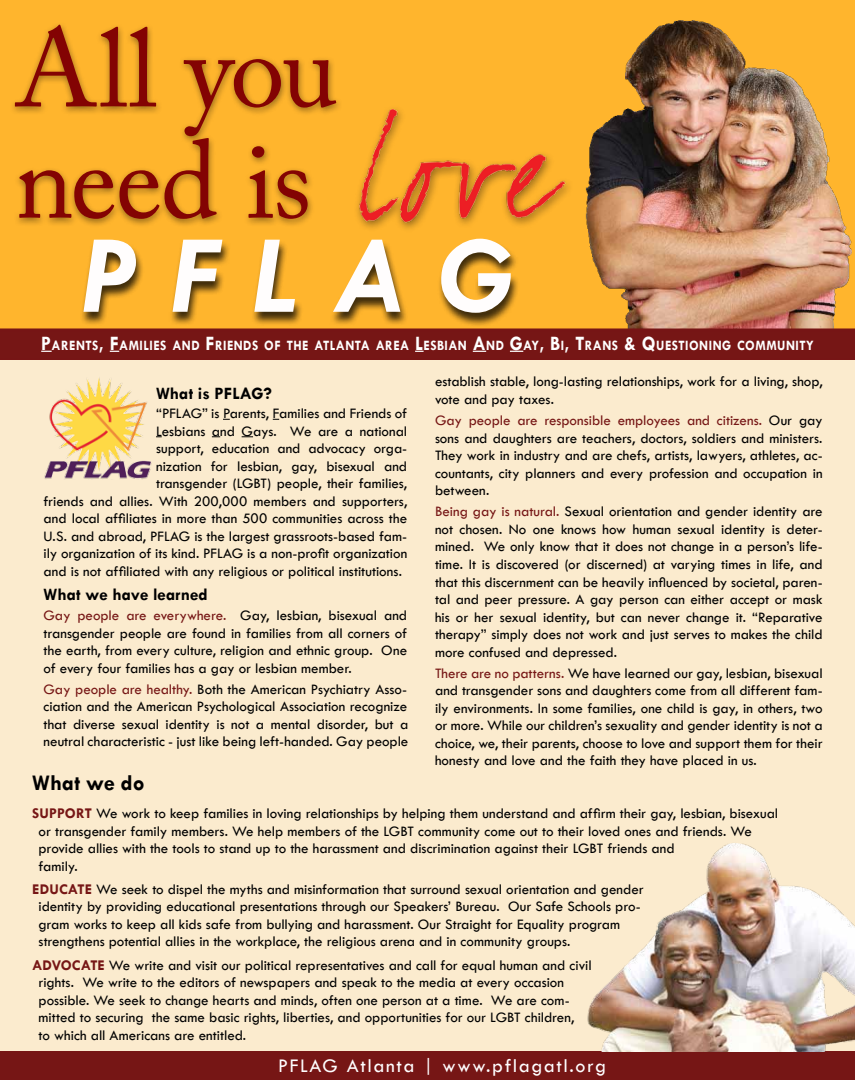
<style>
.page{position:relative;width:855px;height:1080px;background:#fbebce}
.page>*{position:absolute;margin:0;border:0;box-sizing:border-box;transform-origin:0 0}
.t1{font:italic 700 112.5px "Tw Cen";letter-spacing:.3em;color:#fffdfd}
.t2{font:110px/111.2px "Adobe Caslon Pro";letter-spacing:-.02em;color:#830303}
.t3{font:700 22.5px "Tw Cen";color:#000}
.t4{font:20px "Tw Cen";letter-spacing:.08em;color:#fffeff}
.t5{font:700 17.5px "Tw Cen";color:#000}
.t6{font:15px/17.5px "Tw Cen";letter-spacing:-.005em;color:#000;text-align:justify}
.t7{font:700 14.5px "Tw Cen";letter-spacing:.035em;color:#fff;scale:.91 1}
.s1{font-size:20.62px}
.s2{color:#761615}
.s3{font-weight:700;color:#761615}
</style>
<div class="page">
<div style="left:0;top:0;width:855px;height:328px;background:#ffb52d"></div>
<div style="left:0;top:1051px;width:855px;height:29px;background:#761615"></div>
<div style="left:10px;top:21px;width:334px;height:207px;background:#000;opacity:.43"></div>
<img style="left:338px;top:91px;width:239px;height:160px">
<img style="left:579px;top:13px;width:276px;height:315px">
<div style="left:0;top:328px;width:855px;height:32px;background:#761615"></div>
<div style="left:80px;top:239px;width:440px;height:88px;background:#000;opacity:.75"></div>
<img style="left:44px;top:378px;width:108px;height:101px">
<img style="left:587px;top:843px;width:268px;height:209px">
<h2 class="t2" style="left:15px;top:13px;width:324px">All you need is</h2>
<h1 class="t1" style="left:84px;top:209px;width:433px">PFLAG</h1>
<p class="t7" style="left:41px;top:336px;width:850px"><span class="s1">P</span>ARENTS<span class="s1">, F</span>AMILIES AND <span class="s1">F</span>RIENDS OF THE ATLANTA AREA <span class="s1">L</span>ESBIAN <span class="s1">A</span>ND <span class="s1">G</span>AY<span class="s1">, B</span>I<span class="s1">, T</span>RANS <span class="s1">&amp; Q</span>UESTIONING COMMUNITY</p>
<p class="t5" style="left:156px;top:383px;width:117px">What is PFLAG?</p>
<p class="t6" style="left:156px;top:405px;width:253px">“PFLAG” is Parents, Families and Friends of</p>
<p class="t6" style="left:156px;top:422px;width:253px">Lesbians and Gays. We are a national</p>
<p class="t6" style="left:156px;top:440px;width:253px">support, education and advocacy orga-</p>
<p class="t6" style="left:156px;top:457px;width:253px">nization for lesbian, gay, bisexual and</p>
<p class="t6" style="left:156px;top:475px;width:253px">transgender (LGBT) people, their families,</p>
<p class="t6" style="left:44px;top:492px;width:365px">friends and allies. With 200,000 members and supporters,</p>
<p class="t6" style="left:44px;top:510px;width:365px">and local affiliates in more than 500 communities across the</p>
<p class="t6" style="left:44px;top:527px;width:365px">U.S. and abroad, PFLAG is the largest grassroots-based fam-</p>
<p class="t6" style="left:44px;top:545px;width:365px">ily organization of its kind. PFLAG is a non-profit organization</p>
<p class="t6" style="left:44px;top:562px;width:360px">and is not affiliated with any religious or political institutions.</p>
<p class="t5" style="left:44px;top:584px;width:166px">What we have learned</p>
<p class="t6" style="left:44px;top:607px;width:365px"><span class="s2">Gay people are everywhere.</span> Gay, lesbian, bisexual and transgender people are found in families from all corners of the earth, from every culture, religion and ethnic group. One of every four families has a gay or lesbian member.</p>
<p class="t6" style="left:44px;top:680px;width:366px"><span class="s2">Gay people are healthy.</span> Both the American Psychiatry Asso&shy;ciation and the American Psychological Association recognize that diverse sexual identity is not a mental disorder, but a neutral characteristic - just like being left-handed. Gay people</p>
<p class="t6" style="left:435px;top:373px;width:389px">establish stable, long-lasting relationships, work for a living, shop, vote and pay taxes.</p>
<p class="t6" style="left:435px;top:412px;width:389px"><span class="s2">Gay people are responsible employees and citizens.</span> Our gay sons and daughters are teachers, doctors, soldiers and ministers.<br>They work in industry and are chefs, artists, lawyers, athletes, ac&shy;countants, city planners and every profession and occupation in between.</p>
<p class="t6" style="left:435px;top:503px;width:389px"><span class="s2">Being gay is natural.</span> Sexual orientation and gender identity are not chosen. No one knows how human sexual identity is deter&shy;mined. We only know that it does not change in a person’s life&shy;time. It is discovered (or discerned) at varying times in life, and that this discernment can be heavily influenced by societal, paren&shy;tal and peer pressure. A gay person can either accept or mask his or her sexual identity, but can never change it. “Reparative therapy” simply does not work and just serves to makes the child more confused and depressed.</p>
<p class="t6" style="left:435px;top:664px;width:389px"><span class="s2">There are no patterns.</span> We have learned our gay, lesbian, bisexual and transgender sons and daughters come from all different fam&shy;ily environments. In some families, one child is gay, in others, two or more. While our children’s sexuality and gender identity is not a choice, we, their parents, choose to love and support them for their honesty and love and the faith they have placed in us.</p>
<h3 class="t3" style="left:32px;top:769px;width:114px">What we do</h3>
<p class="t6" style="left:39px;top:805px;width:741px;text-align:left;text-indent:-6px"><span class="s3">SUPPORT</span> We work to keep families in loving relationships by helping them understand and affirm their gay, lesbian, bisexual or transgender family members. We help members of the LGBT community come out to their loved ones and friends. We provide allies with the tools to stand up to the harassment and discrimination against their LGBT friends and<br>family.</p>
<p class="t6" style="left:39px;top:880px;width:607px;text-align:left;text-indent:-6px"><span class="s3">EDUCATE</span> We seek to dispel the myths and misinformation that surround sexual orientation and gender identity by providing educational presentations through our Speakers’ Bureau. Our Safe Schools pro&shy;gram works to keep all kids safe from bullying and harassment. Our Straight for Equality program strengthens potential allies in the workplace, the religious arena and in community groups.</p>
<p class="t6" style="left:39px;top:956px;width:555px;text-align:left;text-indent:-6px"><span class="s3">ADVOCATE</span> We write and visit our political representatives and call for equal human and civil rights. We write to the editors of newspapers and speak to the media at every occasion possible. We seek to change hearts and minds, often one person at a time. We are com&shy;mitted to securing the same basic rights, liberties, and opportunities for our LGBT children,<br>to which all Americans are entitled.</p>
<h3 class="t4" style="left:278px;top:1053px;width:330px">PFLAG Atlanta | www.pflagatl.org</h3>
</div>
